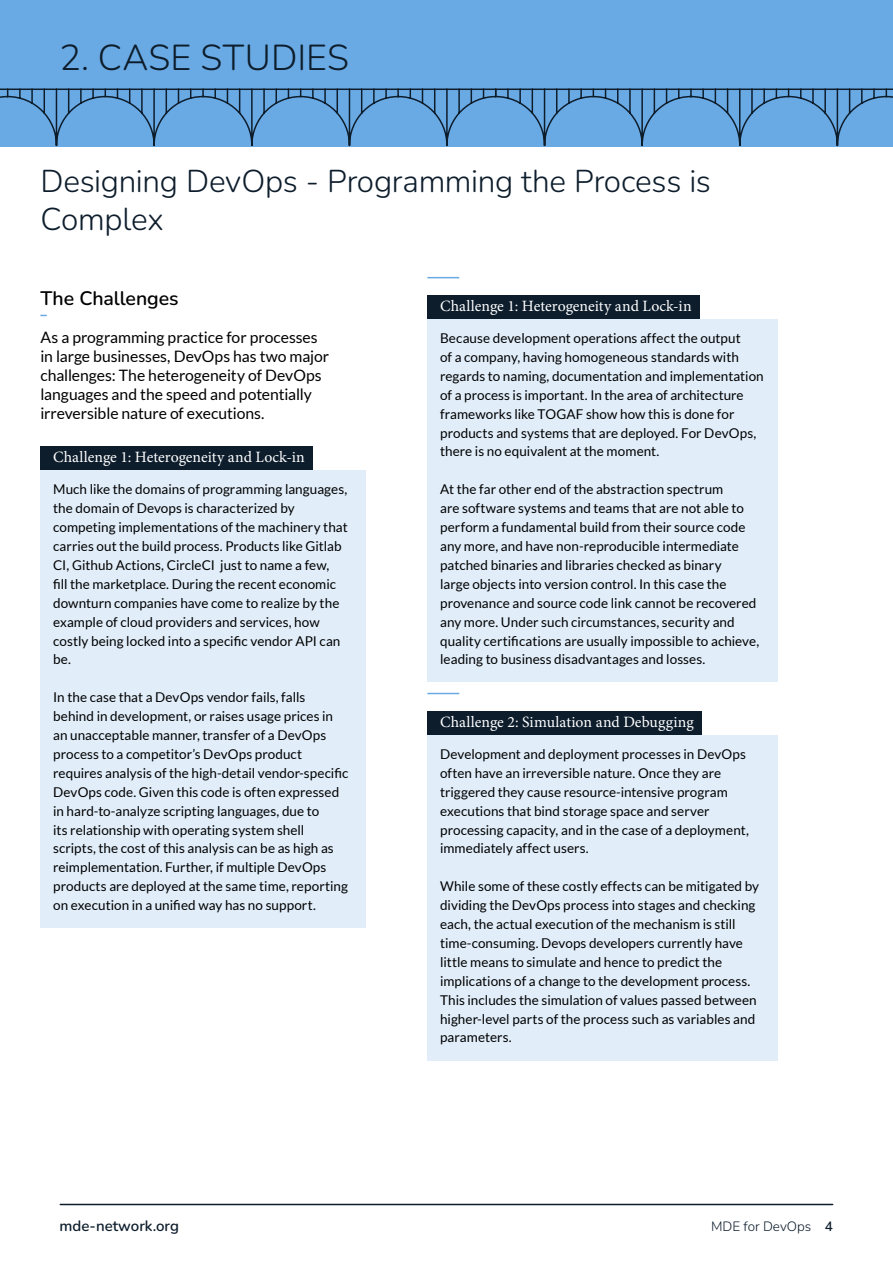
<style>
.page{position:relative;width:893px;height:1263px;background:#fff}
.page>*{position:absolute;margin:0;border:0;box-sizing:border-box;transform-origin:0 0}
.t1{font:300 36px "Nunito";letter-spacing:.005em;color:#0d1d2c}
.t2{font:300 31.5px/37.8px "Nunito";letter-spacing:-.01em;color:#0d1d2c}
.H3__Sky_Blue{font:600 19.5px "Nunito";letter-spacing:-.005em;color:#000}
.Paragraph{font:15.75px/18.9px "Lato";letter-spacing:-.005em;color:#000}
.t3{font:15.75px "Minion Pro";color:#fff}
.t4{font:600 15px "Nunito";color:#0d1d2c}
.Shaded_Paragraph__Sky_Blue{font:13.5px/18.9px "Lato";letter-spacing:.005em;color:#000}
.t5{font:300 13.5px "Nunito";color:#0d1d2c}
.s1{font-weight:600}
</style>
<div class="page">
<div style="left:0;top:0;width:893px;height:146px;background:#6aaae4"></div>
<svg style="left:0;top:88px;width:893px;height:58px"></svg>
<hr style="left:60px;top:1204px;width:773px;height:1px;background:#0d1d2c">
<div style="left:40px;top:447px;width:273px;height:24px;background:#0d1d2c"></div>
<div style="left:40px;top:471px;width:326px;height:211px;background:#e1eefa"></div>
<div style="left:40px;top:679px;width:326px;height:249px;background:#e1eefa"></div>
<hr style="left:427px;top:277px;width:32px;height:1px;background:#6aaae4">
<div style="left:427px;top:296px;width:273px;height:24px;background:#0d1d2c"></div>
<div style="left:427px;top:319px;width:351px;height:155px;background:#e1eefa"></div>
<div style="left:427px;top:471px;width:351px;height:211px;background:#e1eefa"></div>
<hr style="left:427px;top:693px;width:32px;height:1px;background:#6aaae4">
<div style="left:427px;top:711px;width:275px;height:25px;background:#0d1d2c"></div>
<div style="left:427px;top:735px;width:351px;height:136px;background:#e1eefa"></div>
<div style="left:427px;top:868px;width:351px;height:192px;background:#e1eefa"></div>
<h1 class="t1" style="left:60px;top:33px;width:291px">2. CASE STUDIES</h1>
<h2 class="t2" style="left:40px;top:161px;width:672px">Designing DevOps - Programming the Process is<br>Complex</h2>
<p class="H3__Sky_Blue" style="left:40px;top:285px;width:140px">The Challenges</p>
<p class="Paragraph" style="left:40px;top:328px;width:290px">As a programming practice for processes in large businesses, DevOps has two major challenges: The heterogeneity of DevOps languages and the speed and potentially irreversible nature of executions.</p>
<h4 class="t3" style="left:53px;top:447px;width:253px">Challenge 1: Heterogeneity and Lock-in</h4>
<p class="Shaded_Paragraph__Sky_Blue" style="left:53px;top:480px;width:296px">Much like the domains of programming languages, the domain of Devops is characterized by competing implementations of the machinery that carries out the build process. Products like Gitlab CI, Github Actions, CircleCI just to name a few,<br>fill the marketplace. During the recent economic downturn companies have come to realize by the example of cloud providers and services, how costly being locked into a specific vendor API can be.</p>
<p class="Shaded_Paragraph__Sky_Blue" style="left:53px;top:688px;width:297px">In the case that a DevOps vendor fails, falls behind in development, or raises usage prices in an unacceptable manner, transfer of a DevOps process to a competitor’s DevOps product requires analysis of the high-detail vendor-specific DevOps code. Given this code is often expressed in hard-to-analyze scripting languages, due to<br>its relationship with operating system shell scripts, the cost of this analysis can be as high as reimplementation. Further, if multiple DevOps products are deployed at the same time, reporting on execution in a unified way has no support.</p>
<h4 class="t3" style="left:440px;top:296px;width:253px">Challenge 1: Heterogeneity and Lock-in</h4>
<p class="Shaded_Paragraph__Sky_Blue" style="left:440px;top:329px;width:325px">Because development operations affect the output<br>of a company, having homogeneous standards with regards to naming, documentation and implementation of a process is important. In the area of architecture frameworks like TOGAF show how this is done for products and systems that are deployed. For DevOps, there is no equivalent at the moment.</p>
<p class="Shaded_Paragraph__Sky_Blue" style="left:440px;top:480px;width:321px">At the far other end of the abstraction spectrum<br>are software systems and teams that are not able to perform a fundamental build from their source code any more, and have non-reproducible intermediate patched binaries and libraries checked as binary<br>large objects into version control. In this case the provenance and source code link cannot be recovered any more. Under such circumstances, security and quality certifications are usually impossible to achieve, leading to business disadvantages and losses.</p>
<h4 class="t3" style="left:440px;top:711px;width:255px">Challenge 2: Simulation and Debugging</h4>
<p class="Shaded_Paragraph__Sky_Blue" style="left:440px;top:744px;width:310px">Development and deployment processes in DevOps often have an irreversible nature. Once they are triggered they cause resource-intensive program executions that bind storage space and server processing capacity, and in the case of a deployment, immediately affect users.</p>
<p class="Shaded_Paragraph__Sky_Blue" style="left:440px;top:877px;width:320px">While some of these costly effects can be mitigated by dividing the DevOps process into stages and checking each, the actual execution of the mechanism is still time-consuming. Devops developers currently have little means to simulate and hence to predict the implications of a change to the development process.<br>This includes the simulation of values passed between higher-level parts of the process such as variables and parameters.</p>
<p class="t4" style="left:60px;top:1216px;width:121px">mde-network.org</p>
<p class="t5" style="left:711px;top:1217px;width:123px">MDE for DevOps <span class="s1">4</span></p>
</div>
